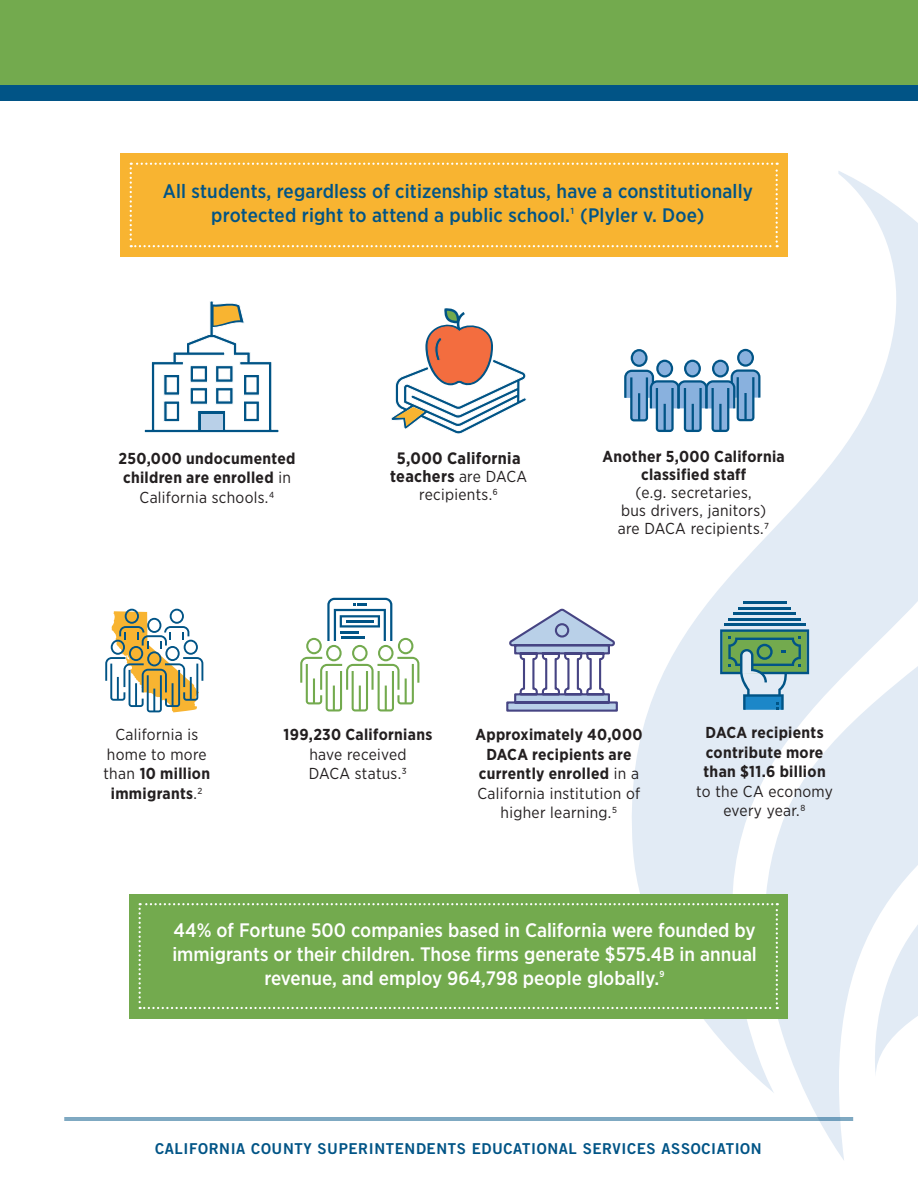
<style>
.page{position:relative;width:918px;height:1188px;background:#fff}
.page>*{position:absolute;margin:0;border:0;box-sizing:border-box;transform-origin:0 0}
.t1{font:500 19.5px/24px "Gotham Narrow";color:#fff;text-align:center}
.t2{font:500 19.5px/24px "Gotham Narrow";letter-spacing:.01em;color:#015486;text-align:center}
.t3{font:700 16.5px/18px "Gotham Narrow";letter-spacing:.02em;color:#231f20;text-align:center}
.t4{font:700 15.9px/19.5px "Gotham Narrow";letter-spacing:.02em;color:#231f20;text-align:center}
.t5{font:15.9px/19.5px "Gotham Narrow";letter-spacing:.02em;color:#231f20;text-align:center}
.t6{font:15px "Trade Gothic LT Std Bd 2";letter-spacing:.04em;color:#015486}
.s1{font-weight:400}
.s2{font-weight:400;font-size:15.9px}
.s3{font-weight:700}
</style>
<div class="page">
<svg style="left:615px;top:171px;width:303px;height:862px"></svg>
<svg style="left:715px;top:410px;width:203px;height:750px;fill:#e2ebf5"></svg>
<div style="left:0;top:0;width:918px;height:93px;background:#73aa4e"></div>
<hr style="left:64px;top:1118px;width:789px;height:1px;background:#015486">
<hr style="left:64px;top:1120px;width:789px;height:1px;background:#015486">
<div style="left:0;top:85px;width:918px;height:15px;background:#015486"></div>
<svg style="left:624px;top:349px;width:136px;height:83px"></svg>
<svg style="left:506px;top:607px;width:113px;height:106px"></svg>
<hr style="left:724px;top:624px;width:82px;height:2px;background:#015486">
<hr style="left:729px;top:618px;width:72px;height:3px;background:#015486">
<hr style="left:733px;top:613px;width:63px;height:2px;background:#015486">
<hr style="left:738px;top:607px;width:53px;height:3px;background:#015486">
<hr style="left:743px;top:602px;width:43px;height:2px;background:#015486">
<svg style="left:720px;top:629px;width:89px;height:81px;background:#7eada0"></svg>
<svg style="left:105px;top:609px;width:98px;height:103px"></svg>
<svg style="left:300px;top:598px;width:119px;height:113px"></svg>
<svg style="left:144px;top:301px;width:135px;height:132px"></svg>
<div style="left:201px;top:414px;width:21px;height:15px;background:#b9d0e8"></div>
<div style="left:121px;top:153px;width:667px;height:104px;background:#f8b431"></div>
<svg style="left:130px;top:163px;width:648px;height:84px"></svg>
<div style="left:130px;top:894px;width:658px;height:124px;background:#73aa4e"></div>
<svg style="left:139px;top:903px;width:639px;height:106px"></svg>
<svg style="left:391px;top:308px;width:136px;height:126px"></svg>
<p class="t2" style="left:163px;top:179px;width:592px">All students, regardless of citizenship status, have a constitutionally protected right to attend a public school.<sup>1</sup> (Plyler v. Doe)</p>
<p class="t4" style="left:119px;top:448px;width:178px">250,000 undocumented children are enrolled <span class="s1">in<br>California schools.4</span></p>
<p class="t4" style="left:602px;top:448px;width:184px;line-height:18px">Another 5,000 California classified staff</p>
<p class="t3" style="left:390px;top:449px;width:139px">5,000 California teachers <span class="s2">are DACA</span></p>
<p class="t5" style="left:419px;top:484px;width:80px">recipients.6</p>
<p class="t5" style="left:618px;top:483px;width:153px;line-height:18px">(e.g. secretaries,<br>bus drivers, janitors) are DACA recipients.7</p>
<p class="t5" style="left:103px;top:725px;width:108px">California is home to more than <span class="s3">10 million immigrants</span>.2</p>
<p class="t4" style="left:475px;top:725px;width:169px">Approximately 40,000<br>DACA recipients are currently enrolled <span class="s1">in a<br>California institution of higher learning.5</span></p>
<p class="t4" style="left:284px;top:725px;width:150px">199,230 Californians</p>
<p class="t5" style="left:309px;top:744px;width:100px;text-align:left">have received<br>DACA status.3</p>
<p class="t4" style="left:704px;top:723px;width:124px;text-align:left">DACA recipients contribute more than $11.6 billion</p>
<p class="t5" style="left:696px;top:781px;width:138px">to the CA economy every year.8</p>
<p class="t1" style="left:172px;top:918px;width:586px">44% of Fortune 500 companies based in California were founded by immigrants or their children. Those firms generate $575.4B in annual revenue, and employ 964,798 people globally.<sup>9</sup></p>
<p class="t6" style="left:155px;top:1139px;width:608px">CALIFORNIA COUNTY SUPERINTENDENTS EDUCATIONAL SERVICES ASSOCIATION</p>
</div>
